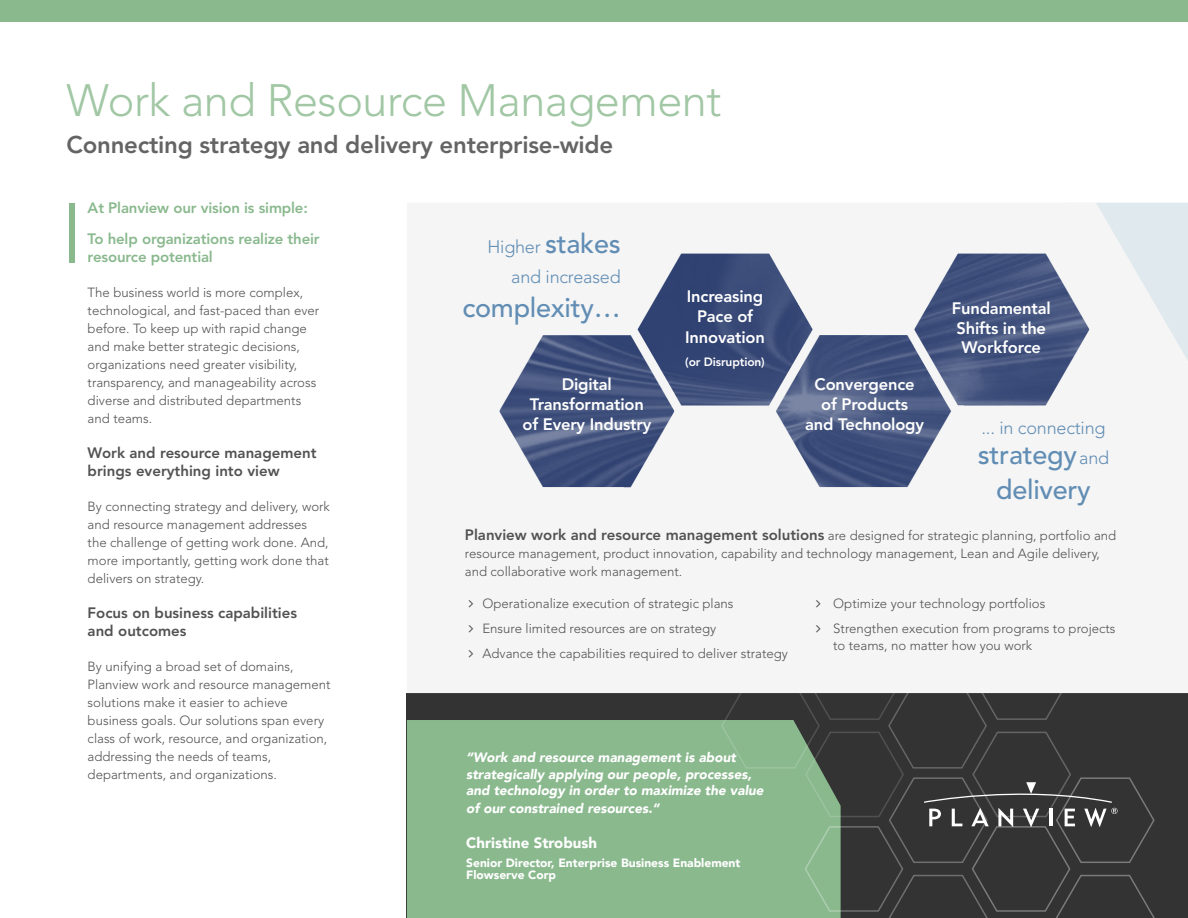
<style>
.page{position:relative;width:1188px;height:918px;background:#fff}
.page>*{position:absolute;margin:0;border:0;box-sizing:border-box;transform-origin:0 0}
.Title_Projectplace{font:300 45px "Avenir LT Std";letter-spacing:-.01em;color:#a1c7a4}
.t1{font:500 27px "Avenir LT Std";letter-spacing:-.01em;color:#618db4}
.Title_Projectplace-2{font:800 24px "Avenir LT Std";letter-spacing:-.01em;color:#646464}
.t2{font:300 18px "Avenir LT Std";letter-spacing:-.01em;color:#618db4}
.t3{font:800 16.5px "Avenir LT Std";letter-spacing:-.01em;color:#fff}
.Basic_Content{font:800 15px/18px "Avenir LT Std";color:#525252}
.Basic_Content-2{font:800 15px/18px "Avenir LT Std";letter-spacing:-.01em;color:#8ab98e}
.Basic_Content-3{font:900 15px "Avenir LT Pro";color:#fff}
.Basic_Content-4{font:italic 900 13.5px/16.5px "Avenir LT Pro";color:#fff}
.Basic_Content-5{font:300 13.2px/18px "Avenir LT Std";color:#525252}
.Basic_Content-6{font:900 12px/12px "Avenir LT Pro";color:#fff}
.t4{font:800 12px "Avenir LT Std";letter-spacing:-.01em;color:#fff}
.s1{font-weight:500;font-size:27px}
.s2{font-weight:300;font-size:18px}
.s3{font-weight:800;font-size:15px}
</style>
<div class="page">
<div style="left:0;top:0;width:1188px;height:21px;background:#8ab98e"></div>
<div style="left:407px;top:693px;width:781px;height:225px;background:#333"></div>
<div style="left:407px;top:720px;width:313px;height:198px;background:#8ab98e"></div>
<svg style="left:1096px;top:203px;width:92px;height:158px;fill:#e0e9ee"></svg>
<img style="left:499px;top:244px;width:618px;height:244px">
<div style="left:69px;top:203px;width:6px;height:60px;background:#8ab98e"></div>
<svg style="left:720px;top:693px;width:436px;height:225px"></svg>
<p class="Title_Projectplace" style="left:67px;top:74px;width:656px">Work and Resource Management</p>
<p class="Title_Projectplace-2" style="left:67px;top:130px;width:548px">Connecting strategy and delivery enterprise-wide</p>
<p class="Basic_Content-2" style="left:88px;top:199px;width:222px">At Planview our vision is simple:</p>
<p class="Basic_Content-2" style="left:88px;top:230px;width:234px">To help organizations realize their resource potential</p>
<p class="Basic_Content-5" style="left:88px;top:284px;width:233px">The business world is more complex, technological, and fast-paced than ever before. To keep up with rapid change and make better strategic decisions, organizations need greater visibility, transparency, and manageability across diverse and distributed departments and teams.</p>
<p class="Basic_Content" style="left:88px;top:444px;width:230px">Work and resource management brings everything into view</p>
<p class="Basic_Content-5" style="left:88px;top:498px;width:244px">By connecting strategy and delivery, work and resource management addresses<br>the challenge of getting work done. And, more importantly, getting work done that delivers on strategy.</p>
<p class="Basic_Content" style="left:88px;top:604px;width:211px">Focus on business capabilities and outcomes</p>
<p class="Basic_Content-5" style="left:88px;top:658px;width:244px">By unifying a broad set of domains, Planview work and resource management solutions make it easier to achieve business goals. Our solutions span every class of work, resource, and organization, addressing the needs of teams, departments, and organizations.</p>
<p class="t2" style="left:487px;top:236px;width:135px">Higher <span class="s1">stakes</span></p>
<p class="t2" style="left:511px;top:266px;width:111px">and increased</p>
<p class="t1" style="left:462px;top:292px;width:160px">complexity…</p>
<p class="t3" style="left:562px;top:375px;width:52px">Digital</p>
<p class="t3" style="left:530px;top:395px;width:115px">Transformation</p>
<p class="t3" style="left:522px;top:415px;width:130px">of Every Industry</p>
<p class="t3" style="left:687px;top:286px;width:78px">Increasing</p>
<p class="t3" style="left:697px;top:306px;width:58px">Pace of</p>
<p class="t3" style="left:685px;top:328px;width:81px">Innovation</p>
<p class="t4" style="left:685px;top:355px;width:81px">(or Disruption)</p>
<p class="t3" style="left:815px;top:375px;width:102px">Convergence</p>
<p class="t3" style="left:821px;top:395px;width:88px">of Products</p>
<p class="t3" style="left:805px;top:415px;width:120px">and Technology</p>
<p class="t3" style="left:952px;top:298px;width:100px">Fundamental</p>
<p class="t3" style="left:956px;top:318px;width:91px">Shifts in the</p>
<p class="t3" style="left:962px;top:338px;width:81px">Workforce</p>
<p class="t2" style="left:981px;top:418px;width:126px">... in connecting</p>
<p class="t1" style="left:978px;top:439px;width:133px">strategy<span class="s2">and</span></p>
<p class="t1" style="left:996px;top:474px;width:96px">delivery</p>
<p class="Basic_Content-5" style="left:465px;top:526px;width:653px"><span class="s3">Planview work and resource management solutions</span> are designed for strategic planning, portfolio and resource management, product innovation, capability and technology management, Lean and Agile delivery, and collaborative work management.</p>
<p class="Basic_Content-5" style="left:833px;top:595px;width:214px">Optimize your technology portfolios</p>
<p class="Basic_Content-5" style="left:833px;top:620px;width:284px;line-height:16.5px">Strengthen execution from programs to projects to teams, no matter how you work</p>
<p class="Basic_Content-5" style="left:482px;top:595px;width:253px">Operationalize execution of strategic plans</p>
<p class="Basic_Content-5" style="left:482px;top:620px;width:235px">Ensure limited resources are on strategy</p>
<p class="Basic_Content-5" style="left:482px;top:645px;width:307px">Advance the capabilities required to deliver strategy</p>
<p class="Basic_Content-4" style="left:466px;top:749px;width:299px">“Work and resource management is about strategically applying our people, processes, and technology in order to maximize the value</p>
<p class="Basic_Content-4" style="left:466px;top:800px;width:195px">of our constrained resources.”</p>
<p class="Basic_Content-3" style="left:466px;top:834px;width:132px">Christine Strobush</p>
<p class="Basic_Content-6" style="left:466px;top:857px;width:276px">Senior Director, Enterprise Business Enablement<br>Flowserve Corp</p>
</div>
